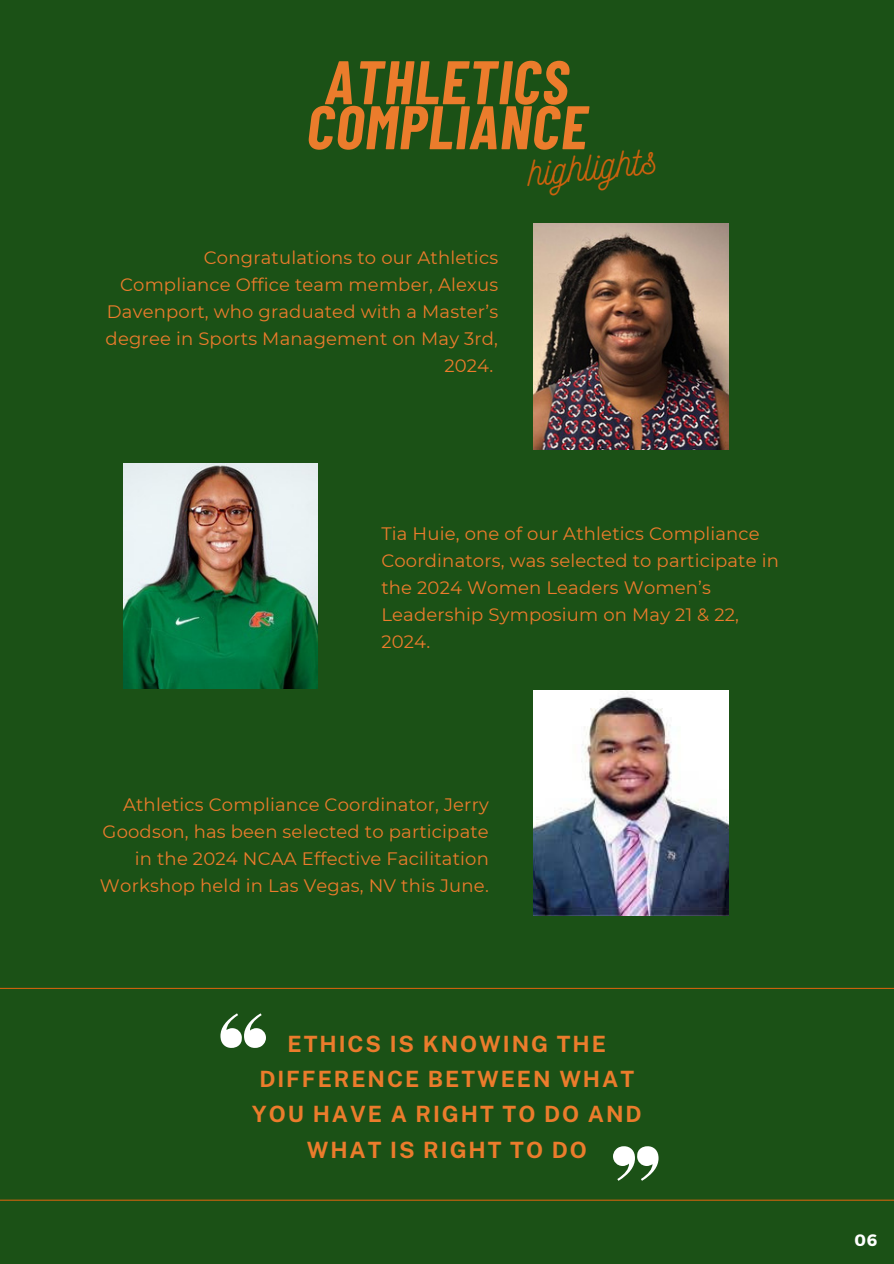
<style>
.page{position:relative;width:894px;height:1264px;background:#fff}
.page>*{position:absolute;margin:0;border:0;box-sizing:border-box;transform-origin:0 0}
.t1{font:italic 700 61.35px/45px "Barlow Condensed";letter-spacing:.02em;color:#eb7c2c;text-align:center}
.t2{font:40.5px "Nickainley";color:#cc620e}
.t3{font:700 22.35px/35.4px "Public Sans";letter-spacing:.085em;color:#eb7c2c;text-align:center}
.t4{font:18px/27px "Montserrat";letter-spacing:.01em;color:#eb7c2c;text-align:right}
.t5{font:700 16.5px "Montserrat";color:#fff}
</style>
<div class="page">
<div style="left:0;top:0;width:893px;height:1263px;background:#1b5116"></div>
<hr style="left:0;top:987px;width:893px;height:1px;background:#cc620e">
<hr style="left:0;top:1199px;width:893px;height:1px;background:#cc620e">
<img style="left:533px;top:690px;width:195px;height:225px">
<img style="left:123px;top:463px;width:195px;height:225px">
<img style="left:533px;top:224px;width:195px;height:225px">
<svg style="left:220px;top:1013px;width:45px;height:34px"></svg>
<svg style="left:613px;top:1146px;width:45px;height:34px"></svg>
<p class="t1" style="left:306px;top:57px;width:282px">ATHLETICS<br>COMPLIANCE</p>
<p class="t2" style="left:525px;top:146px;width:131px;rotate:-6deg">highlights</p>
<h2 class="t4" style="left:106px;top:243px;width:394px">Congratulations to our Athletics<br>Compliance Office team member, Alexus<br>Davenport, who graduated with a Master’s degree in Sports Management on May 3rd,<br>2024.</h2>
<p class="t4" style="left:381px;top:520px;width:399px;text-align:left">Tia Huie, one of our Athletics Compliance<br>Coordinators, was selected to participate in the 2024 Women Leaders Women’s<br>Leadership Symposium on May 21 &amp; 22,<br>2024.</p>
<h1 class="t4" style="left:100px;top:790px;width:390px">Athletics Compliance Coordinator, Jerry Goodson, has been selected to participate in the 2024 NCAA Effective Facilitation Workshop held in Las Vegas, NV this June.</h1>
<p class="t3" style="left:252px;top:1025px;width:391px">ETHICS IS KNOWING THE<br>DIFFERENCE BETWEEN WHAT<br>YOU HAVE A RIGHT TO DO AND<br>WHAT IS RIGHT TO DO</p>
<p class="t5" style="left:854px;top:1229px;width:24px">06</p>
</div>
